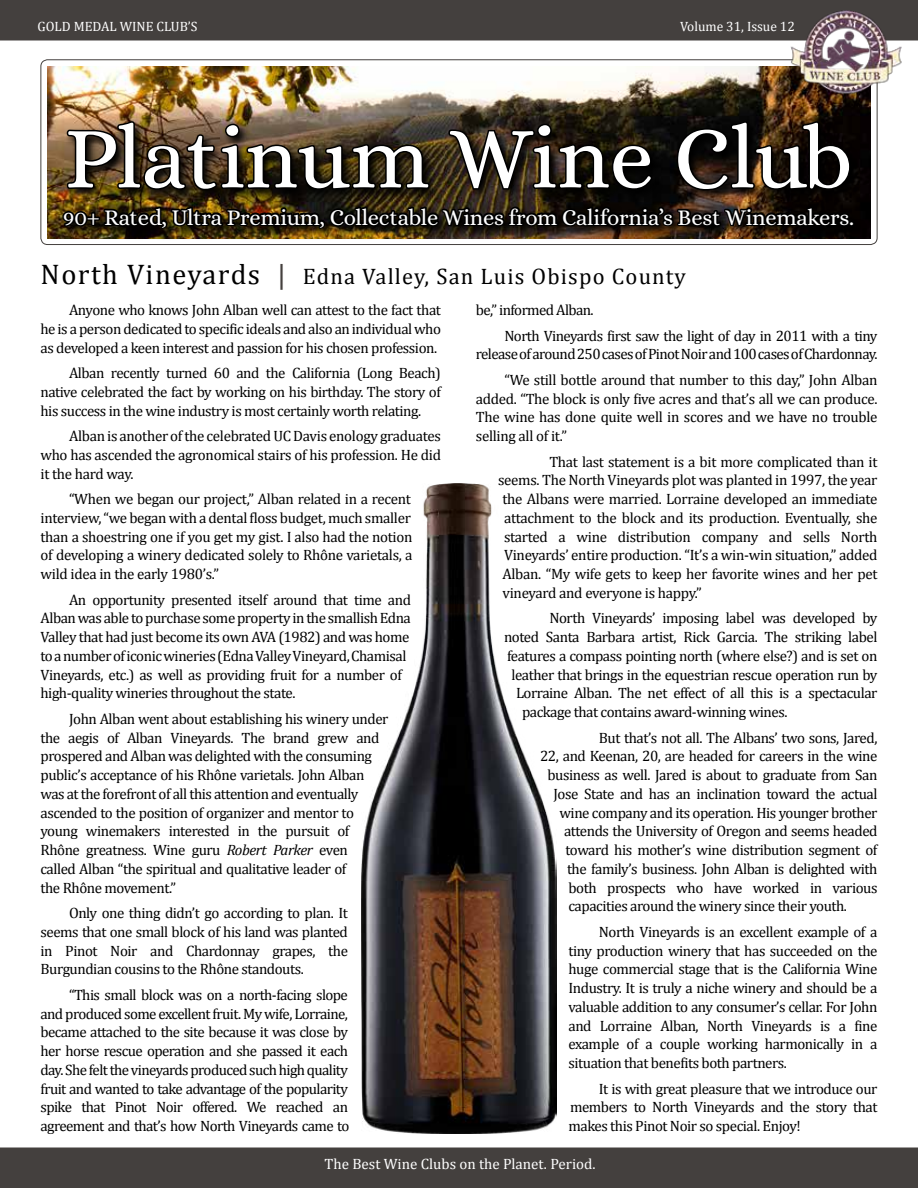
<style>
.page{position:relative;width:918px;height:1188px;background:#fff}
.page>*{position:absolute;margin:0;border:0;box-sizing:border-box;transform-origin:0 0}
.t1{font:88.5px "Alice";letter-spacing:-.005em;color:#fff}
.t2{font:22.5px "Alice";letter-spacing:-.01em;color:#fff}
.t3{font:22.5px "Cambria";letter-spacing:.05em;color:#000}
.t4{font:15px/18.8px "Cambria";letter-spacing:-.03em;color:#000;text-align:justify}
.t5{font:15px "Cambria";color:#fff}
.t6{font:13.5px "Cambria";color:#fff}
.s1{font-size:28.5px}
.s2{font-size:28.5px;color:#44403e}
.s3{font-style:italic}
</style>
<div class="page">
<div style="left:0;top:1148px;width:918px;height:40px;background:#44403e"></div>
<div style="left:40px;top:59px;width:838px;height:186px;border:1px solid #44403e;border-radius:7px"></div>
<div style="left:0;top:0;width:918px;height:40px;background:#44403e"></div>
<img style="left:361px;top:483px;width:196px;height:650px">
<img style="left:48px;top:66px;width:822px;height:172px">
<img style="left:60px;top:120px;width:797px;height:119px">
<img style="left:775px;top:11px;width:143px;height:87px">
<p class="t6" style="left:38px;top:19px;width:162px">GOLD MEDAL WINE CLUB’S</p>
<p class="t6" style="left:680px;top:19px;width:116px">Volume 31, Issue 12</p>
<h1 class="t1" style="left:65px;top:110px;width:790px">Platinum Wine Club</h1>
<h2 class="t2" style="left:63px;top:205px;width:793px">90+ Rated, Ultra Premium, Collectable Wines from California’s Best Winemakers.</h2>
<h2 class="t3" style="left:40px;top:263px;width:647px"><span class="s1">North Vineyards</span> <span class="s2">|</span> Edna Valley, San Luis Obispo County</h2>
<p class="t4" style="left:504px;top:297px;width:375px;line-height:25.5px;text-indent:-28px">be,” informed Alban.<br>North Vineyards first saw the light of day in 2011 with a tiny</p>
<p class="t4" style="left:476px;top:342px;width:403px;line-height:25.5px;text-align:right">release of around 250 cases of Pinot Noir and 100 cases of Chardonnay. “We still bottle around that number to this day,” John Alban</p>
<p class="t4" style="left:476px;top:389px;width:403px">added. “The block is only five acres and that’s all we can produce.<br>The wine has done quite well in scores and we have no trouble selling all of it.”</p>
<p class="t4" style="left:549px;top:452px;width:330px">That last statement is a bit more complicated than it</p>
<p class="t4" style="left:498px;top:471px;width:381px">seems. The North Vineyards plot was planted in 1997, the year</p>
<p class="t4" style="left:502px;top:490px;width:377px">the Albans were married. Lorraine developed an immediate</p>
<p class="t4" style="left:504px;top:508px;width:375px">attachment to the block and its production. Eventually, she</p>
<p class="t4" style="left:504px;top:527px;width:375px">started a wine distribution company and sells North</p>
<p class="t4" style="left:504px;top:546px;width:375px">Vineyards’ entire production. “It’s a win-win situation,” added</p>
<p class="t4" style="left:502px;top:565px;width:377px">Alban. “My wife gets to keep her favorite wines and her pet</p>
<p class="t4" style="left:502px;top:583px;width:201px">vineyard and everyone is happy.”</p>
<p class="t4" style="left:549px;top:609px;width:330px">North Vineyards’ imposing label was developed by</p>
<p class="t4" style="left:504px;top:628px;width:375px">noted Santa Barbara artist, Rick Garcia. The striking label</p>
<p class="t4" style="left:507px;top:646px;width:372px">features a compass pointing north (where else?) and is set on</p>
<p class="t4" style="left:512px;top:665px;width:368px">leather that brings in the equestrian rescue operation run by</p>
<p class="t4" style="left:516px;top:684px;width:363px">Lorraine Alban. The net effect of all this is a spectacular</p>
<p class="t4" style="left:522px;top:703px;width:267px">package that contains award-winning wines.</p>
<p class="t4" style="left:599px;top:728px;width:280px">But that’s not all. The Albans’ two sons, Jared,</p>
<p class="t4" style="left:540px;top:747px;width:339px">22, and Keenan, 20, are headed for careers in the wine</p>
<p class="t4" style="left:548px;top:766px;width:331px">business as well. Jared is about to graduate from San</p>
<p class="t4" style="left:554px;top:784px;width:325px">Jose State and has an inclination toward the actual</p>
<p class="t4" style="left:560px;top:803px;width:320px">wine company and its operation. His younger brother</p>
<p class="t4" style="left:564px;top:822px;width:315px">attends the University of Oregon and seems headed</p>
<p class="t4" style="left:566px;top:841px;width:314px">toward his mother’s wine distribution segment of</p>
<p class="t4" style="left:567px;top:859px;width:312px">the family’s business. John Alban is delighted with</p>
<p class="t4" style="left:568px;top:878px;width:311px">both prospects who have worked in various</p>
<p class="t4" style="left:568px;top:897px;width:280px">capacities around the winery since their youth.</p>
<p class="t4" style="left:568px;top:922px;width:311px;text-indent:30px">North Vineyards is an excellent example of a tiny production winery that has succeeded on the huge commercial stage that is the California Wine Industry. It is truly a niche winery and should be a valuable addition to any consumer’s cellar. For John and Lorraine Alban, North Vineyards is a fine example of a couple working harmonically in a situation that benefits both partners.</p>
<p class="t4" style="left:568px;top:1079px;width:311px;text-indent:30px">It is with great pleasure that we introduce our members to North Vineyards and the story that makes this Pinot Noir so special. Enjoy!</p>
<p class="t5" style="left:325px;top:1155px;width:273px">The Best Wine Clubs on the Planet. Period.</p>
<p class="t4" style="left:40px;top:301px;width:402px;text-indent:28px">Anyone who knows John Alban well can attest to the fact that he is a person dedicated to specific ideals and also an individual who as developed a keen interest and passion for his chosen profession.</p>
<p class="t4" style="left:40px;top:364px;width:402px;text-indent:28px">Alban recently turned 60 and the California (Long Beach) native celebrated the fact by working on his birthday. The story of his success in the wine industry is most certainly worth relating.</p>
<p class="t4" style="left:40px;top:427px;width:402px;text-indent:28px">Alban is another of the celebrated UC Davis enology graduates who has ascended the agronomical stairs of his profession. He did it the hard way.</p>
<p class="t4" style="left:40px;top:490px;width:374px;text-indent:28px">“When we began our project,” Alban related in a recent interview, “we began with a dental floss budget, much smaller than a shoestring one if you get my gist. I also had the notion of developing a winery dedicated solely to Rhône varietals, a wild idea in the early 1980’s.”</p>
<p class="t4" style="left:40px;top:590px;width:372px;text-align:left;text-indent:28px">An opportunity presented itself around that time and Alban was able to purchase some property in the smallish Edna Valley that had just become its own AVA (1982) and was home to a number of iconic wineries (Edna Valley Vineyard, Chamisal Vineyards, etc.) as well as providing fruit for a number of high-quality wineries throughout the state.</p>
<p class="t4" style="left:40px;top:709px;width:349px;text-align:left;text-indent:28px">John Alban went about establishing his winery under the aegis of Alban Vineyards. The brand grew and prospered and Alban was delighted with the consuming public’s acceptance of his Rhône varietals. John Alban was at the forefront of all this attention and eventually ascended to the position of organizer and mentor to young winemakers interested in the pursuit of Rhône greatness. Wine guru <span class="s3">Robert Parker</span> even<br>called Alban “the spiritual and qualitative leader of<br>the Rhône movement.”</p>
<p class="t4" style="left:40px;top:904px;width:309px;text-indent:28px">Only one thing didn’t go according to plan. It seems that one small block of his land was planted in Pinot Noir and Chardonnay grapes, the Burgundian cousins to the Rhône standouts.</p>
<p class="t4" style="left:40px;top:985px;width:310px;text-indent:28px">“This small block was on a north-facing slope and produced some excellent fruit. My wife, Lorraine, became attached to the site because it was close by her horse rescue operation and she passed it each day. She felt the vineyards produced such high quality fruit and wanted to take advantage of the popularity spike that Pinot Noir offered. We reached an agreement and that’s how North Vineyards came to</p>
</div>
